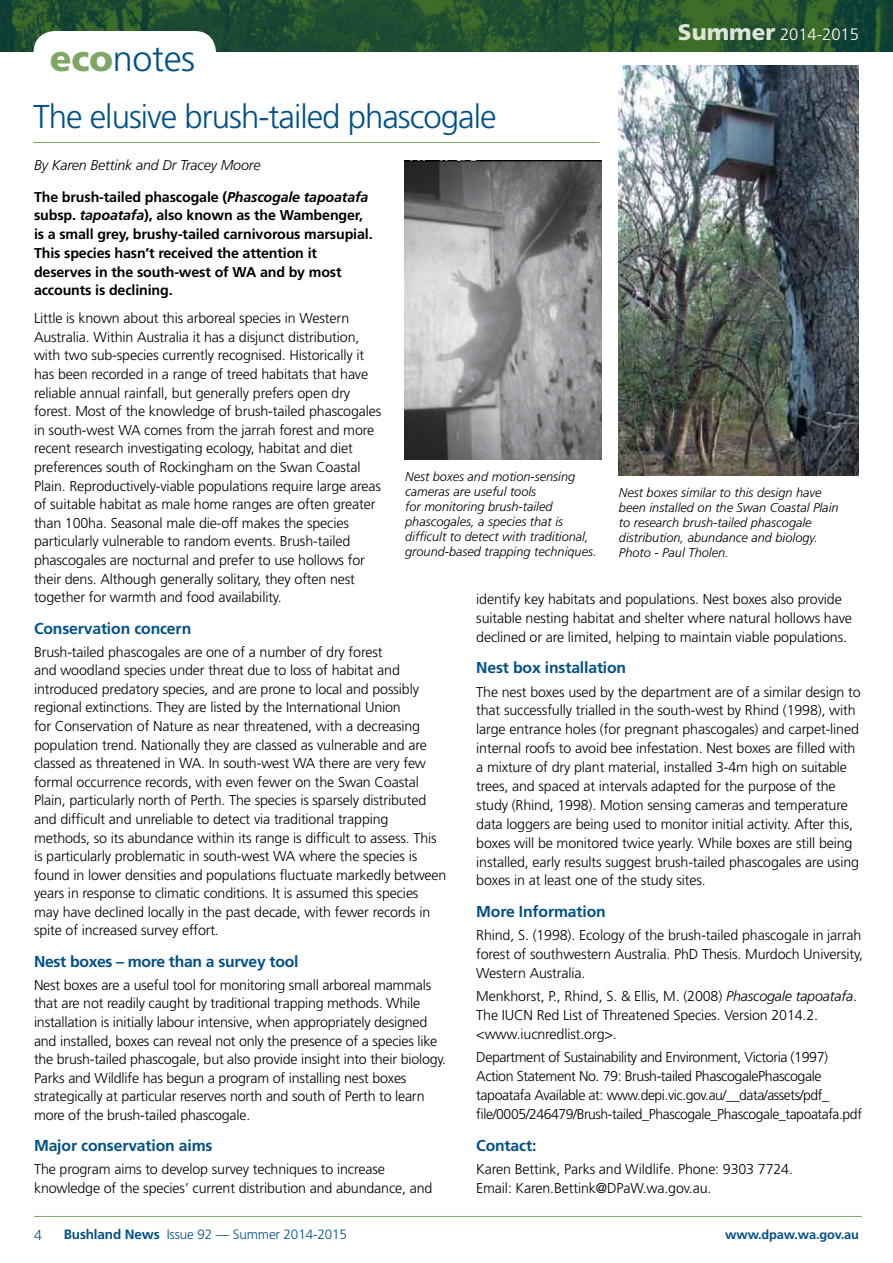
<style>
.page{position:relative;width:893px;height:1263px;background:#fff}
.page>*{position:absolute;margin:0;border:0;box-sizing:border-box;transform-origin:0 0}
.t1{font:300 36px "Frutiger";letter-spacing:-.01em;color:#005089}
.t2{font:300 33px "Frutiger";letter-spacing:-.03em;color:#005089}
.t3{font:300 16.5px "Frutiger";color:#fff}
.t4{font:700 15.75px "Frutiger";letter-spacing:-.01em;color:#005089}
.t5{font:300 14.25px/18.6px "Frutiger";letter-spacing:-.01em;color:#000}
.t6{font:300 14.25px/18.9px "Frutiger";letter-spacing:-.03em;color:#000}
.t7{font:700 14.25px/18.8px "Frutiger";letter-spacing:-.01em;color:#000}
.t8{font:italic 300 14.25px "Frutiger";letter-spacing:-.01em;color:#000}
.t9{font:300 14.25px "Frutiger";color:#005089}
.t10{font:300 13.5px "Frutiger";letter-spacing:-.01em;color:#005089}
.t11{font:italic 300 12.75px/15px "Frutiger";color:#000}
.t12{font:700 12.75px "Frutiger";letter-spacing:-.01em;color:#005089}
.s1{font-weight:900;color:#7ca765}
.s2{font-style:italic}
.s3{font-weight:900;font-size:22.5px;color:#dee5d6}
.s4{font-weight:700}
</style>
<div class="page">
<img style="left:618px;top:66px;width:241px;height:409px">
<img style="left:0;top:0;width:893px;height:51px">
<hr style="left:34px;top:1216px;width:828px;height:1px;background:#7ca765">
<div style="left:34px;top:31px;width:182px;height:94px;background:#fff;border-radius:21px"></div>
<hr style="left:33px;top:142px;width:567px;height:1px;background:#7ca765">
<img style="left:404px;top:160px;width:197px;height:299px">
<h1 class="t1" style="left:50px;top:38px;width:147px"><span class="s1">eco</span>notes</h1>
<h2 class="t2" style="left:33px;top:98px;width:465px">The elusive brush-tailed phascogale</h2>
<p class="t8" style="left:34px;top:157px;width:228px">By Karen Bettink and Dr Tracey Moore</p>
<p class="t7" style="left:34px;top:187px;width:340px">The brush-tailed phascogale (<span class="s2">Phascogale tapoatafa </span>subsp. <span class="s2">tapoatafa</span>), also known as the Wambenger, is a small grey, brushy-tailed carnivorous marsupial.<br>This species hasn’t received the attention it deserves in the south-west of WA and by most accounts is declining.</p>
<p class="t3" style="left:678px;top:25px;width:182px"><span class="s3">Summer</span> 2014-2015</p>
<p class="t5" style="left:34px;top:309px;width:349px">Little is known about this arboreal species in Western Australia. Within Australia it has a disjunct distribution, with two sub-species currently recognised. Historically it has been recorded in a range of treed habitats that have reliable annual rainfall, but generally prefers open dry forest. Most of the knowledge of brush-tailed phascogales in south-west WA comes from the jarrah forest and more recent research investigating ecology, habitat and diet preferences south of Rockingham on the Swan Coastal Plain. Reproductively-viable populations require large areas of suitable habitat as male home ranges are often greater than 100ha. Seasonal male die-off makes the species particularly vulnerable to random events. Brush-tailed phascogales are nocturnal and prefer to use hollows for their dens. Although generally solitary, they often nest together for warmth and food availability.</p>
<p class="t4" style="left:34px;top:619px;width:159px">Conservation concern</p>
<p class="t5" style="left:34px;top:642px;width:414px">Brush-tailed phascogales are one of a number of dry forest<br>and woodland species under threat due to loss of habitat and introduced predatory species, and are prone to local and possibly regional extinctions. They are listed by the International Union<br>for Conservation of Nature as near threatened, with a decreasing population trend. Nationally they are classed as vulnerable and are classed as threatened in WA. In south-west WA there are very few formal occurrence records, with even fewer on the Swan Coastal Plain, particularly north of Perth. The species is sparsely distributed and difficult and unreliable to detect via traditional trapping methods, so its abundance within its range is difficult to assess. This is particularly problematic in south-west WA where the species is found in lower densities and populations fluctuate markedly between years in response to climatic conditions. It is assumed this species may have declined locally in the past decade, with fewer records in spite of increased survey effort.</p>
<p class="t4" style="left:34px;top:952px;width:266px">Nest boxes – more than a survey tool</p>
<p class="t5" style="left:34px;top:976px;width:414px">Nest boxes are a useful tool for monitoring small arboreal mammals that are not readily caught by traditional trapping methods. While installation is initially labour intensive, when appropriately designed and installed, boxes can reveal not only the presence of a species like the brush-tailed phascogale, but also provide insight into their biology.<br>Parks and Wildlife has begun a program of installing nest boxes strategically at particular reserves north and south of Perth to learn more of the brush-tailed phascogale.</p>
<p class="t4" style="left:34px;top:1136px;width:180px">Major conservation aims</p>
<p class="t5" style="left:34px;top:1160px;width:400px">The program aims to develop survey techniques to increase knowledge of the species’ current distribution and abundance, and</p>
<p class="t11" style="left:405px;top:469px;width:193px">Nest boxes and motion-sensing cameras are useful tools<br>for monitoring brush-tailed phascogales, a species that is difficult to detect with traditional, ground-based trapping techniques.</p>
<p class="t11" style="left:619px;top:486px;width:221px">Nest boxes similar to this design have been installed on the Swan Coastal Plain to research brush-tailed phascogale distribution, abundance and biology.<br>Photo - Paul Tholen.</p>
<p class="t5" style="left:476px;top:590px;width:377px">identify key habitats and populations. Nest boxes also provide suitable nesting habitat and shelter where natural hollows have declined or are limited, helping to maintain viable populations.</p>
<p class="t4" style="left:476px;top:659px;width:152px">Nest box installation</p>
<p class="t5" style="left:476px;top:682px;width:386px">The nest boxes used by the department are of a similar design to that successfully trialled in the south-west by Rhind (1998), with large entrance holes (for pregnant phascogales) and carpet-lined internal roofs to avoid bee infestation. Nest boxes are filled with a mixture of dry plant material, installed 3-4m high on suitable trees, and spaced at intervals adapted for the purpose of the study (Rhind, 1998). Motion sensing cameras and temperature data loggers are being used to monitor initial activity. After this, boxes will be monitored twice yearly. While boxes are still being installed, early results suggest brush-tailed phascogales are using boxes in at least one of the study sites.</p>
<p class="t4" style="left:476px;top:902px;width:131px">More Information</p>
<p class="t5" style="left:476px;top:926px;width:388px;text-align:justify">Rhind, S. (1998). Ecology of the brush-tailed phascogale in jarrah forest of southwestern Australia. PhD Thesis. Murdoch University, Western Australia.</p>
<p class="t5" style="left:476px;top:987px;width:382px">Menkhorst, P., Rhind, S. &amp; Ellis, M. (2008) <span class="s2">Phascogale tapoatafa</span>.<br>The IUCN Red List of Threatened Species. Version 2014.2. &lt;www.iucnredlist.org&gt;.</p>
<p class="t6" style="left:476px;top:1048px;width:387px">Department of Sustainability and Environment, Victoria (1997)<br>Action Statement No. 79: Brush-tailed PhascogalePhascogale tapoatafa Available at: www.depi.vic.gov.au/__data/assets/pdf_ file/0005/246479/Brush-tailed_Phascogale_Phascogale_tapoatafa.pdf</p>
<p class="t4" style="left:476px;top:1136px;width:62px">Contact:</p>
<p class="t5" style="left:476px;top:1159px;width:318px">Karen Bettink, Parks and Wildlife. Phone: 9303 7724.<br>Email: Karen.Bettink@DPaW.wa.gov.au.</p>
<p class="t9" style="left:34px;top:1227px;width:9px">4</p>
<p class="t10" style="left:64px;top:1227px;width:285px"><span class="s4">Bushland News</span> Issue 92 — Summer 2014-2015</p>
<p class="t12" style="left:725px;top:1226px;width:135px">www.dpaw.wa.gov.au</p>
</div>
